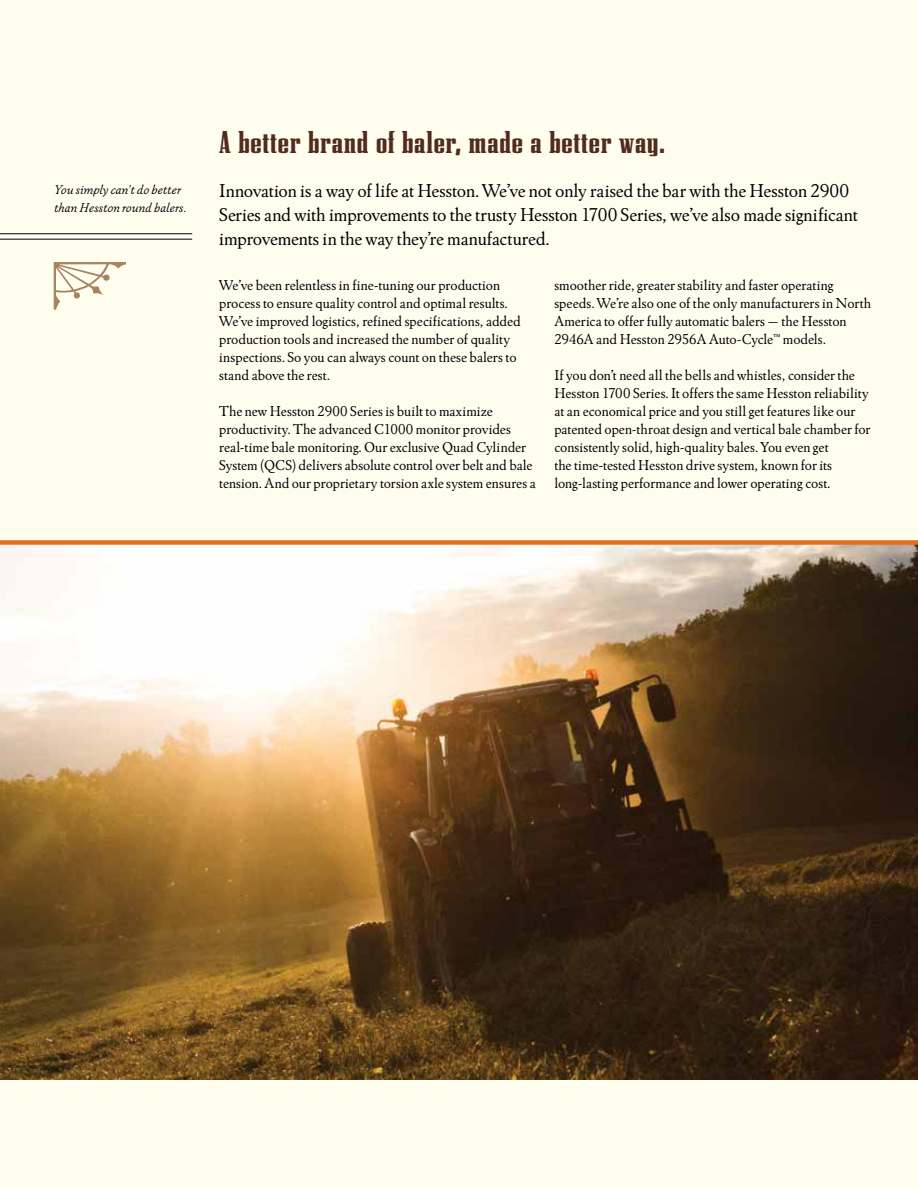
<style>
.page{position:relative;width:918px;height:1188px;background:#fffdee}
.page>*{position:absolute;margin:0;border:0;box-sizing:border-box;transform-origin:0 0}
.t1{font:31.5px "Citadel Solid";letter-spacing:.025em;color:#512c1d}
.t2{font:19.5px/24px "Winchester New ITC";letter-spacing:-.01em;color:#000}
.t3{font:15px/18px "Winchester New ITC";letter-spacing:-.005em;color:#000}
.t4{font:italic 13.5px/18px "Winchester New ITC";letter-spacing:.005em;color:#000}
</style>
<div class="page">
<img style="left:0;top:545px;width:918px;height:535px">
<hr style="left:0;top:234px;width:192px;height:1px;background:#000">
<hr style="left:0;top:239px;width:192px;height:1px;background:#000">
<div style="left:0;top:540px;width:918px;height:5px;background:#e36f1e"></div>
<h1 class="t1" style="left:219px;top:126px;width:447px">A better brand of baler, made a better way.</h1>
<p class="t4" style="left:54px;top:181px;width:134px">You simply can’t do better than Hesston round balers.</p>
<h2 class="t2" style="left:219px;top:178px;width:640px">Innovation is a way of life at Hesston. We’ve not only raised the bar with the Hesston 2900<br>Series and with improvements to the trusty Hesston 1700 Series, we’ve also made significant improvements in the way they’re manufactured.</h2>
<p class="t3" style="left:219px;top:276px;width:303px">We’ve been relentless in fine-tuning our production process to ensure quality control and optimal results.<br>We’ve improved logistics, refined specifications, added production tools and increased the number of quality inspections. So you can always count on these balers to stand above the rest.</p>
<p class="t3" style="left:219px;top:402px;width:318px">The new Hesston 2900 Series is built to maximize productivity. The advanced C1000 monitor provides real-time bale monitoring. Our exclusive Quad Cylinder System (QCS) delivers absolute control over belt and bale tension. And our proprietary torsion axle system ensures a</p>
<p class="t3" style="left:554px;top:276px;width:318px">smoother ride, greater stability and faster operating speeds. We’re also one of the only manufacturers in North America to offer fully automatic balers — the Hesston 2946A and Hesston 2956A Auto-Cycle™ models.</p>
<p class="t3" style="left:554px;top:366px;width:318px">If you don’t need all the bells and whistles, consider the Hesston 1700 Series. It offers the same Hesston reliability at an economical price and you still get features like our patented open-throat design and vertical bale chamber for consistently solid, high-quality bales. You even get<br>the time-tested Hesston drive system, known for its long-lasting performance and lower operating cost.</p>
</div>
